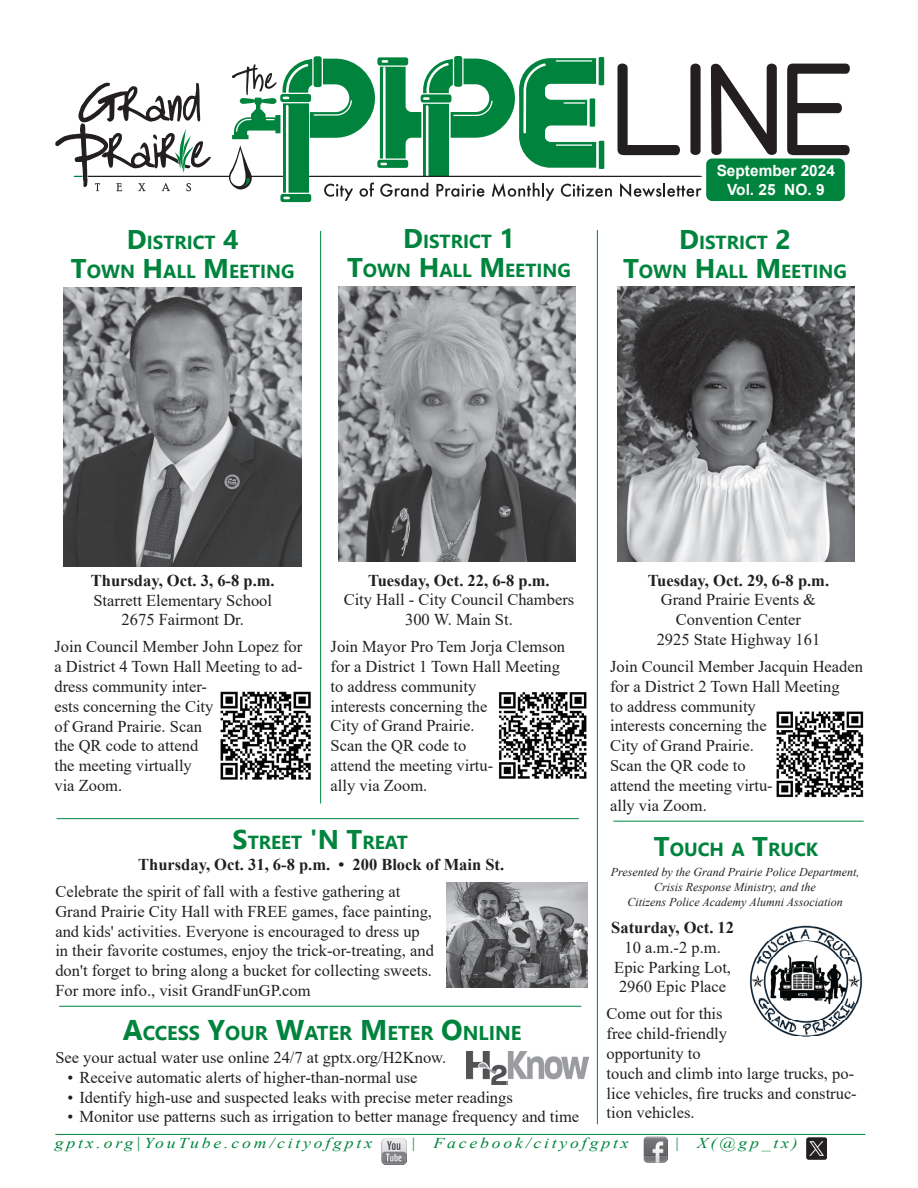
<style>
.page{position:relative;width:918px;height:1188px;background:#fff}
.page>*{position:absolute;margin:0;border:0;box-sizing:border-box;transform-origin:0 0}
.Subhead_2{font:700 19.95px "Nirmala UI";color:#00843d}
.Subhead_2-2{font:700 18.9px "Nirmala UI";color:#00843d}
.t1{font:16.5px/19.8px "Times New Roman";color:#231f20}
.t2{font:700 16.5px/19.8px "Times New Roman";color:#231f20;text-align:center}
.t3{font:700 15.45px/18.5px "Arial";color:#fff;text-align:center}
.t4{font:italic 15px "Times New Roman";letter-spacing:.16em;color:#00843d;scale:1.18 1}
.t5{font:italic 12px/15px "Times New Roman";color:#231f20;text-align:center}
.s1{font-size:27px}
.s2{font-size:28.5px}
.s3{font-weight:400}
.s4{font-size:15.75px}
</style>
<div class="page">
<hr style="left:597px;top:230px;width:1px;height:894px;background:#00843d">
<img style="left:382px;top:1139px;width:24px;height:26px">
<img style="left:643px;top:1136px;width:25px;height:26px">
<hr style="left:55px;top:1134px;width:810px;height:1px;background:#00843d">
<img style="left:806px;top:1137px;width:21px;height:23px">
<hr style="left:613px;top:821px;width:251px;height:1px;background:#00843d">
<hr style="left:57px;top:818px;width:522px;height:1px;background:#00843d">
<div style="left:706px;top:159px;width:139px;height:42px;background:#00843d;border-radius:6px"></div>
<svg style="left:710px;top:63px;width:67px;height:92px"></svg>
<svg style="left:787px;top:63px;width:63px;height:93px"></svg>
<svg style="left:55px;top:56px;width:647px;height:147px"></svg>
<img style="left:339px;top:287px;width:236px;height:275px">
<img style="left:617px;top:287px;width:238px;height:275px">
<img style="left:64px;top:287px;width:237px;height:279px">
<img style="left:749px;top:926px;width:114px;height:111px">
<img style="left:446px;top:882px;width:142px;height:105px">
<hr style="left:59px;top:1006px;width:522px;height:1px;background:#00843d">
<img style="left:220px;top:691px;width:91px;height:89px">
<hr style="left:320px;top:231px;width:1px;height:573px;background:#00843d">
<img style="left:466px;top:1051px;width:123px;height:34px">
<img style="left:499px;top:692px;width:88px;height:87px">
<img style="left:776px;top:711px;width:88px;height:86px">
<p class="Subhead_2-2" style="left:127px;top:227px;width:113px"><span class="s1">D</span>ISTRICT <span class="s1">4</span></p>
<p class="Subhead_2-2" style="left:71px;top:256px;width:225px"><span class="s1">T</span>OWN <span class="s1">H</span>ALL <span class="s1">M</span>EETING</p>
<p class="Subhead_2-2" style="left:403px;top:226px;width:113px"><span class="s1">D</span>ISTRICT <span class="s1">1</span></p>
<p class="Subhead_2-2" style="left:347px;top:255px;width:225px"><span class="s1">T</span>OWN <span class="s1">H</span>ALL <span class="s1">M</span>EETING</p>
<p class="t3" style="left:717px;top:162px;width:120px">September 2024<br>Vol. 25 NO. 9</p>
<p class="Subhead_2-2" style="left:679px;top:227px;width:113px"><span class="s1">D</span>ISTRICT <span class="s1">2</span></p>
<p class="Subhead_2-2" style="left:623px;top:255px;width:225px"><span class="s1">T</span>OWN <span class="s1">H</span>ALL <span class="s1">M</span>EETING</p>
<p class="t2" style="left:368px;top:570px;width:183px">Tuesday, Oct. 22, 6-8 p.m.</p>
<p class="t1" style="left:344px;top:589px;width:232px">City Hall - City Council Chambers</p>
<p class="t1" style="left:405px;top:609px;width:109px">300 W. Main St.</p>
<p class="t1" style="left:331px;top:636px;width:236px">Join Mayor Pro Tem Jorja Clemson for a District 1 Town Hall Meeting to address community<br>interests concerning the<br>City of Grand Prairie.<br>Scan the QR code to<br>attend the meeting virtu-<br>ally via Zoom.</p>
<p class="t2" style="left:91px;top:570px;width:185px">Thursday, Oct. 3, 6-8 p.m.</p>
<p class="t1" style="left:93px;top:590px;width:180px">Starrett Elementary School</p>
<p class="t1" style="left:122px;top:609px;width:124px">2675 Fairmont Dr.</p>
<p class="t1" style="left:54px;top:636px;width:250px">Join Council Member John Lopez for a District 4 Town Hall Meeting to ad&shy;dress community inter-<br>ests concerning the City<br>of Grand Prairie. Scan<br>the QR code to attend<br>the meeting virtually<br>via Zoom.</p>
<p class="Subhead_2-2" style="left:233px;top:827px;width:177px"><span class="s1">S</span>TREET <span class="s1">'N T</span>REAT</p>
<p class="t2" style="left:138px;top:854px;width:368px">Thursday, Oct. 31, 6-8 p.m. • 200 Block of Main St.</p>
<p class="t1" style="left:55px;top:881px;width:380px">Celebrate the spirit of fall with a festive gathering at Grand Prairie City Hall with FREE games, face painting, and kids' activities. Everyone is encouraged to dress up in their favorite costumes, enjoy the trick-or-treating, and don't forget to bring along a bucket for collecting sweets.<br>For more info., visit GrandFunGP.com</p>
<p class="Subhead_2" style="left:123px;top:1016px;width:400px"><span class="s2">A</span>CCESS <span class="s2">Y</span>OUR <span class="s2">W</span>ATER <span class="s2">M</span>ETER <span class="s2">O</span>NLINE</p>
<p class="t1" style="left:55px;top:1047px;width:392px">See your actual water use online 24/7 at gptx.org/H2Know.</p>
<p class="t1" style="left:67px;top:1067px;width:352px">• Receive automatic alerts of higher-than-normal use</p>
<p class="t1" style="left:67px;top:1087px;width:447px">• Identify high-use and suspected leaks with precise meter readings</p>
<p class="t1" style="left:67px;top:1106px;width:513px">• Monitor use patterns such as irrigation to better manage frequency and time</p>
<p class="t2" style="left:648px;top:570px;width:183px">Tuesday, Oct. 29, 6-8 p.m.</p>
<p class="t1" style="left:661px;top:589px;width:157px">Grand Prairie Events &amp;</p>
<p class="t1" style="left:676px;top:609px;width:127px">Convention Center</p>
<p class="t1" style="left:657px;top:629px;width:165px">2925 State Highway 161</p>
<p class="t1" style="left:610px;top:656px;width:254px">Join Council Member Jacquin Headen for a District 2 Town Hall Meeting<br>to address community<br>interests concerning the<br>City of Grand Prairie.<br>Scan the QR code to<br>attend the meeting virtu-<br>ally via Zoom.</p>
<p class="Subhead_2-2" style="left:654px;top:833px;width:166px"><span class="s1">T</span>OUCH A <span class="s1">T</span>RUCK</p>
<p class="t5" style="left:611px;top:864px;width:250px">Presented by the Grand Prairie Police Department,<br>Crisis Response Ministry, and the</p>
<p class="t5" style="left:627px;top:894px;width:217px">Citizens Police Academy Alumni Association</p>
<p class="t2" style="left:611px;top:917px;width:124px">Saturday, Oct. 12<br><span class="s3">10 a.m.-2 p.m.</span></p>
<p class="t1" style="left:614px;top:957px;width:118px">Epic Parking Lot,<br>2960 Epic Place</p>
<p class="t1" style="left:607px;top:1004px;width:252px">Come out for this<br>free child-friendly<br>opportunity to<br>touch and climb into large trucks, po&shy;lice vehicles, fire trucks and construc&shy;tion vehicles.</p>
<p class="t4" style="left:55px;top:1133px;width:271px">gptx.org<span class="s4">|</span>YouTube.com/cityofgptx</p>
<p class="t4" style="left:411px;top:1133px;width:186px">| Facebook/cityofgptx</p>
<p class="t4" style="left:675px;top:1133px;width:106px">| X(@gp_tx)</p>
</div>
